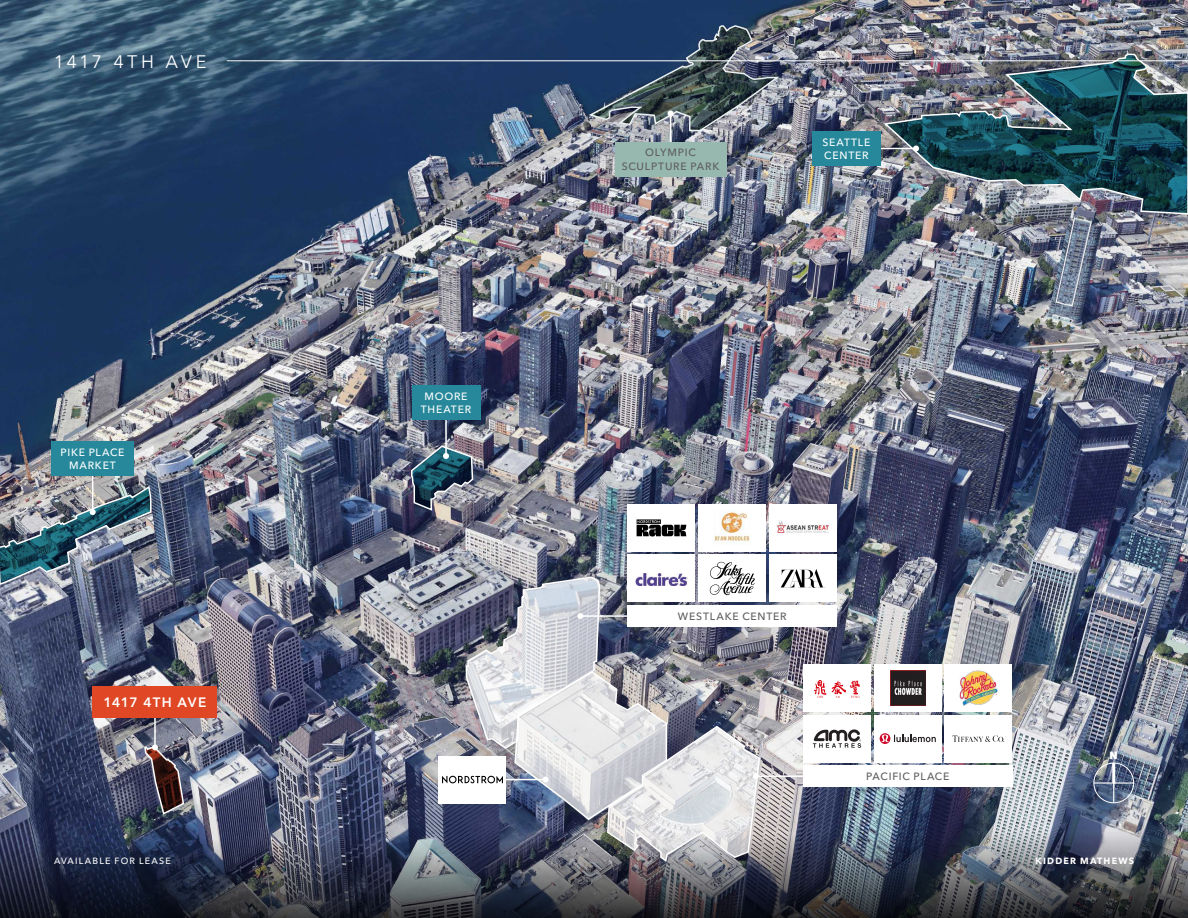
<style>
.page{position:relative;width:1188px;height:918px;background:#fff}
.page>*{position:absolute;margin:0;border:0;box-sizing:border-box;transform-origin:0 0}
.t1{font:18px "Avenir Next LT Pro";letter-spacing:.15em;color:#fff}
.Subject_Property_Label_-_White_2023{font:600 13.5px "Avenir Next LT Pro";letter-spacing:.06em;color:#fff}
.Other_Callout_Text_-_Ash_2023{font:500 10.5px "Avenir Next LT Pro";letter-spacing:.075em;color:#5e5d5d}
.Other_Callout_Text_-_White_2023{font:500 10.5px/13.5px "Avenir Next LT Pro";letter-spacing:.075em;color:#fff;text-align:center}
.t2{font:800 10.35px "Avenir Next LT Pro";color:#fff}
.t3{font:500 9px "Avenir Next LT Pro";letter-spacing:.13em;color:#fff}
.t4{font:700 9px "Avenir Next LT Pro";letter-spacing:.13em;color:#fff}
</style>
<div class="page">
<img style="left:0;top:0;width:1188px;height:804px">
<img style="left:0;top:804px;width:1188px;height:114px">
<div style="left:1094px;top:763px;width:40px;height:40px;border:1px solid #fff;border-radius:50%"></div>
<hr style="left:1112px;top:763px;width:3px;height:20px;background:#fff">
<hr style="left:1094px;top:782px;width:40px;height:2px;background:#fff">
<svg style="left:1113px;top:784px;width:1px;height:19px"></svg>
<hr style="left:154px;top:708px;width:2px;height:39px;background:#fff">
<svg style="left:143px;top:744px;width:42px;height:72px;background:#514751"></svg>
<div style="left:93px;top:686px;width:124px;height:32px;background:#e04825"></div>
<div style="left:803px;top:715px;width:68px;height:47px;background:#fff"></div>
<svg style="left:813px;top:729px;width:48px;height:19px"></svg>
<div style="left:628px;top:504px;width:67px;height:48px;background:#fff"></div>
<div style="left:803px;top:664px;width:68px;height:48px;background:#fff"></div>
<svg style="left:814px;top:680px;width:46px;height:18px"></svg>
<div style="left:698px;top:555px;width:68px;height:47px;background:#fff"></div>
<div style="left:874px;top:715px;width:67px;height:47px;background:#fff"></div>
<svg style="left:880px;top:733px;width:10px;height:11px"></svg>
<svg style="left:881px;top:735px;width:55px;height:7px"></svg>
<div style="left:698px;top:504px;width:68px;height:48px;background:#fff"></div>
<img style="left:722px;top:510px;width:26px;height:9px">
<div style="left:874px;top:664px;width:67px;height:48px;background:#fff"></div>
<img style="left:890px;top:671px;width:35px;height:35px">
<div style="left:769px;top:555px;width:68px;height:47px;background:#fff"></div>
<svg style="left:781px;top:569px;width:44px;height:19px"></svg>
<div style="left:945px;top:715px;width:67px;height:47px;background:#fff"></div>
<svg style="left:953px;top:735px;width:51px;height:7px"></svg>
<div style="left:769px;top:504px;width:68px;height:48px;background:#fff"></div>
<img style="left:777px;top:521px;width:52px;height:12px">
<div style="left:945px;top:664px;width:67px;height:48px;background:#fff"></div>
<img style="left:959px;top:671px;width:39px;height:35px">
<hr style="left:756px;top:775px;width:57px;height:2px;background:#fff">
<div style="left:628px;top:605px;width:209px;height:22px;background:#fff"></div>
<div style="left:803px;top:765px;width:209px;height:22px;background:#fff"></div>
<div style="left:439px;top:756px;width:67px;height:47px;background:#fff"></div>
<img style="left:883px;top:53px;width:305px;height:162px">
<hr style="left:445px;top:419px;width:2px;height:37px;background:#fff">
<img style="left:410px;top:445px;width:64px;height:67px">
<div style="left:412px;top:385px;width:68px;height:35px;background:#26889a"></div>
<hr style="left:92px;top:475px;width:1px;height:37px;background:#fff">
<img style="left:0;top:485px;width:152px;height:100px">
<div style="left:51px;top:441px;width:83px;height:35px;background:#26889a"></div>
<hr style="left:857px;top:148px;width:59px;height:1px;background:#fff">
<svg style="left:913px;top:146px;width:6px;height:6px"></svg>
<div style="left:812px;top:131px;width:69px;height:35px;background:#26889a"></div>
<img style="left:442px;top:519px;width:319px;height:344px">
<hr style="left:670px;top:113px;width:1px;height:31px;background:#fff">
<img style="left:589px;top:25px;width:193px;height:107px">
<div style="left:615px;top:142px;width:111px;height:35px;background:#97b8ae"></div>
<hr style="left:227px;top:60px;width:961px;height:1px;background:#fff">
<h1 class="t1" style="left:54px;top:51px;width:154px">1417 4TH AVE</h1>
<p class="Other_Callout_Text_-_White_2023" style="left:61px;top:445px;width:66px">PIKE PLACE<br>MARKET</p>
<p class="Subject_Property_Label_-_White_2023" style="left:103px;top:694px;width:104px">1417 4TH AVE</p>
<p class="Other_Callout_Text_-_White_2023" style="left:421px;top:389px;width:52px">MOORE<br>THEATER</p>
<p class="Other_Callout_Text_-_White_2023" style="left:822px;top:135px;width:49px">SEATTLE</p>
<p class="Other_Callout_Text_-_Ash_2023" style="left:645px;top:146px;width:52px">OLYMPIC</p>
<p class="Other_Callout_Text_-_White_2023" style="left:824px;top:149px;width:46px">CENTER</p>
<p class="Other_Callout_Text_-_Ash_2023" style="left:622px;top:160px;width:99px">SCULPTURE PARK</p>
<p class="Other_Callout_Text_-_Ash_2023" style="left:678px;top:610px;width:110px">WESTLAKE CENTER</p>
<p class="Other_Callout_Text_-_Ash_2023" style="left:866px;top:770px;width:85px">PACIFIC PLACE</p>
<p class="t2" style="left:1110px;top:749px;width:10px">N</p>
<p class="t3" style="left:54px;top:855px;width:118px">AVAILABLE FOR LEASE</p>
<p class="t4" style="left:1036px;top:855px;width:100px">KIDDER MATHEWS</p>
</div>
